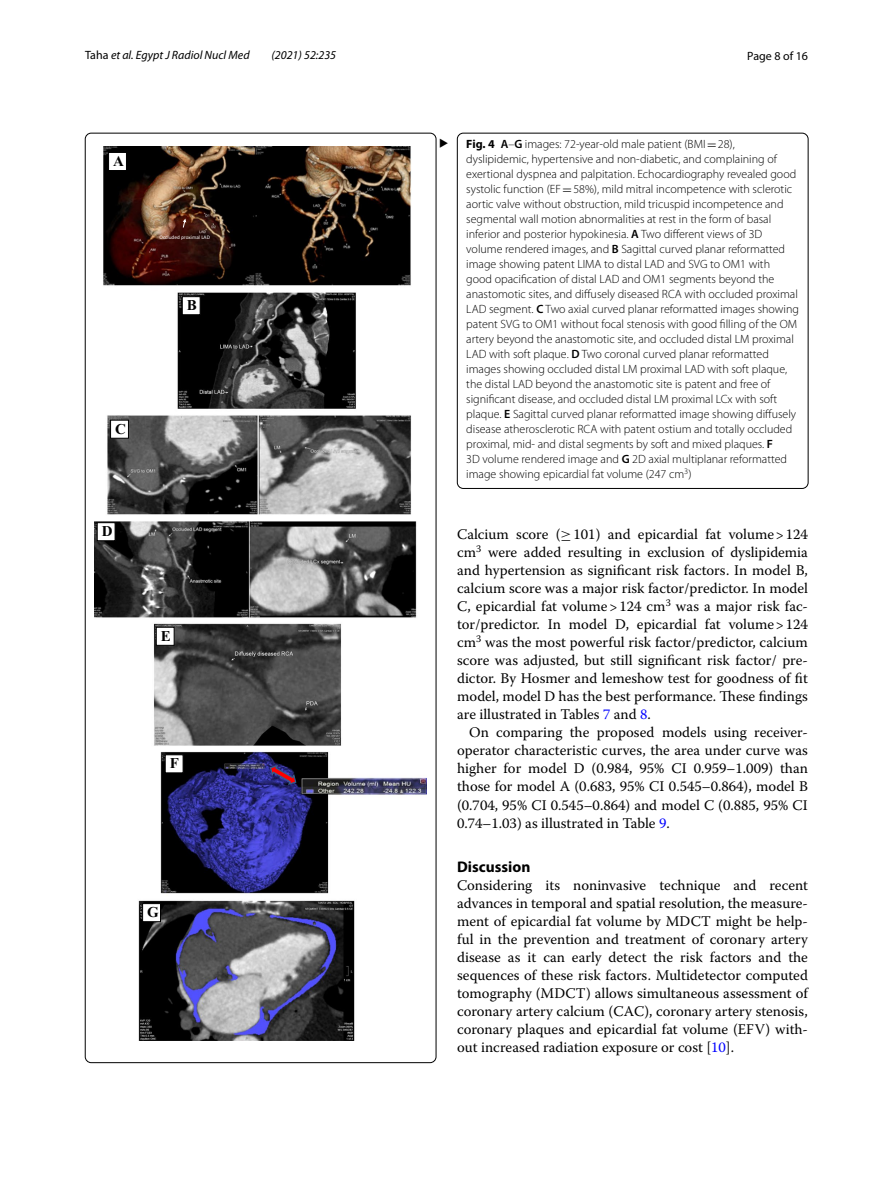
<style>
.page{position:relative;width:893px;height:1187px;background:#fff}
.page>*{position:absolute;margin:0;border:0;box-sizing:border-box;transform-origin:0 0}
.t1{font:700 15.45px "Myriad Pro";color:#000}
.t2{font:15px "Times New Roman PS Bold MT4";color:#000}
.t3{font:15px "STIX";color:#000}
.t4{font:14.7px/18px "Warnock Pro";color:#000;text-align:justify}
.t5{font:300 12px/15px "Myriad Pro";color:#000}
.t6{font:italic 12px "Myriad Pro";color:#000}
.t7{font:12px "Myriad Pro";color:#000}
.t8{font:5.4px "Calibri 2";color:#fff}
.s1{font-style:normal}
.s2{font-weight:700}
.s3{font-weight:600}
.s4{font-family:"MTSY";font-weight:400}
.s5{font-family:"MTSY"}
.s6{color:#00f}
</style>
<div class="page">
<img style="left:95px;top:147px;width:331px;height:893px">
<div style="left:108px;top:152px;width:19px;height:19px;background:#fff;border:1px solid #000"></div>
<svg style="left:183px;top:218px;width:3px;height:10px"></svg>
<div style="left:182px;top:296px;width:18px;height:19px;background:#fff;border:1px solid #000"></div>
<div style="left:110px;top:420px;width:19px;height:18px;background:#fff;border:1px solid #000"></div>
<div style="left:97px;top:522px;width:18px;height:19px;background:#fff;border:1px solid #000"></div>
<div style="left:156px;top:627px;width:18px;height:18px;background:#fff;border:1px solid #000"></div>
<svg style="left:269px;top:764px;width:28px;height:21px"></svg>
<div style="left:165px;top:754px;width:18px;height:19px;background:#fff;border:1px solid #000"></div>
<div style="left:142px;top:903px;width:19px;height:18px;background:#fff;border:1px solid #000"></div>
<div style="left:457px;top:133px;width:351px;height:355px;border:1px solid #000;border-radius:6px"></div>
<p class="t6" style="left:85px;top:48px;width:166px"><span class="s1">Taha</span> et al. Egypt J Radiol Nucl Med</p>
<p class="t6" style="left:271px;top:48px;width:66px">(2021) 52:235</p>
<p class="t7" style="left:747px;top:48px;width:62px">Page 8 of 16</p>
<p class="t2" style="left:113px;top:150px;width:12px">A</p>
<p class="t8" style="left:159px;top:234px;width:52px">Occluded proximal LAD</p>
<p class="t2" style="left:187px;top:294px;width:12px">B</p>
<p class="t2" style="left:115px;top:418px;width:12px">C</p>
<p class="t2" style="left:102px;top:520px;width:12px">D</p>
<p class="t2" style="left:161px;top:625px;width:12px">E</p>
<p class="t2" style="left:170px;top:752px;width:11px">F</p>
<p class="t2" style="left:147px;top:901px;width:13px">G</p>
<p class="t3" style="left:439px;top:132px;width:11px">▸</p>
<p class="t5" style="left:466px;top:137px;width:334px"><span class="s2">Fig. 4</span> <span class="s3">A</span>–<span class="s3">G</span> images: 72-year-old male patient (BMI<span class="s4">=</span>28), dyslipidemic, hypertensive and non-diabetic, and complaining of exertional dyspnea and palpitation. Echocardiography revealed good systolic function (EF<span class="s4">=</span>58%), mild mitral incompetence with sclerotic aortic valve without obstruction, mild tricuspid incompetence and segmental wall motion abnormalities at rest in the form of basal inferior and posterior hypokinesia. <span class="s3">A</span> Two different views of 3D volume rendered images, and <span class="s3">B</span> Sagittal curved planar reformatted image showing patent LIMA to distal LAD and SVG to OM1 with<br>good opacification of distal LAD and OM1 segments beyond the anastomotic sites, and diffusely diseased RCA with occluded proximal LAD segment. <span class="s3">C</span> Two axial curved planar reformatted images showing patent SVG to OM1 without focal stenosis with good filling of the OM artery beyond the anastomotic site, and occluded distal LM proximal LAD with soft plaque. <span class="s3">D</span> Two coronal curved planar reformatted images showing occluded distal LM proximal LAD with soft plaque, the distal LAD beyond the anastomotic site is patent and free of significant disease, and occluded distal LM proximal LCx with soft plaque. <span class="s3">E</span> Sagittal curved planar reformatted image showing diffusely disease atherosclerotic RCA with patent ostium and totally occluded proximal, mid- and distal segments by soft and mixed plaques. <span class="s3">F<br></span>3D volume rendered image and <span class="s3">G</span> 2D axial multiplanar reformatted image showing epicardial fat volume (247 cm<sup>3</sup>)</p>
<p class="t4" style="left:457px;top:525px;width:352px">Calcium score (<span class="s5">≥</span>101) and epicardial fat volume&gt;124 cm<sup>3</sup> were added resulting in exclusion of dyslipidemia and hypertension as significant risk factors. In model B, calcium score was a major risk factor/predictor. In model C, epicardial fat volume&gt;124 cm<sup>3</sup> was a major risk fac&shy;tor/predictor. In model D, epicardial fat volume&gt;124 cm<sup>3</sup> was the most powerful risk factor/predictor, calcium score was adjusted, but still significant risk factor/ pre&shy;dictor. By Hosmer and lemeshow test for goodness of fit model, model D has the best performance. These findings are illustrated in Tables <span class="s6">7</span> and <span class="s6">8</span>.</p>
<p class="t4" style="left:457px;top:723px;width:352px;text-indent:12px">On comparing the proposed models using receiver&shy;operator characteristic curves, the area under curve was higher for model D (0.984, 95% CI 0.959–1.009) than those for model A (0.683, 95% CI 0.545–0.864), model B (0.704, 95% CI 0.545–0.864) and model C (0.885, 95% CI 0.74–1.03) as illustrated in Table <span class="s6">9</span>.</p>
<p class="t1" style="left:457px;top:856px;width:75px">Discussion</p>
<p class="t4" style="left:457px;top:876px;width:352px">Considering its noninvasive technique and recent advances in temporal and spatial resolution, the measure&shy;ment of epicardial fat volume by MDCT might be help&shy;ful in the prevention and treatment of coronary artery disease as it can early detect the risk factors and the sequences of these risk factors. Multidetector computed tomography (MDCT) allows simultaneous assessment of coronary artery calcium (CAC), coronary artery stenosis, coronary plaques and epicardial fat volume (EFV) with&shy;out increased radiation exposure or cost [<span class="s6">10</span>].</p>
</div>
